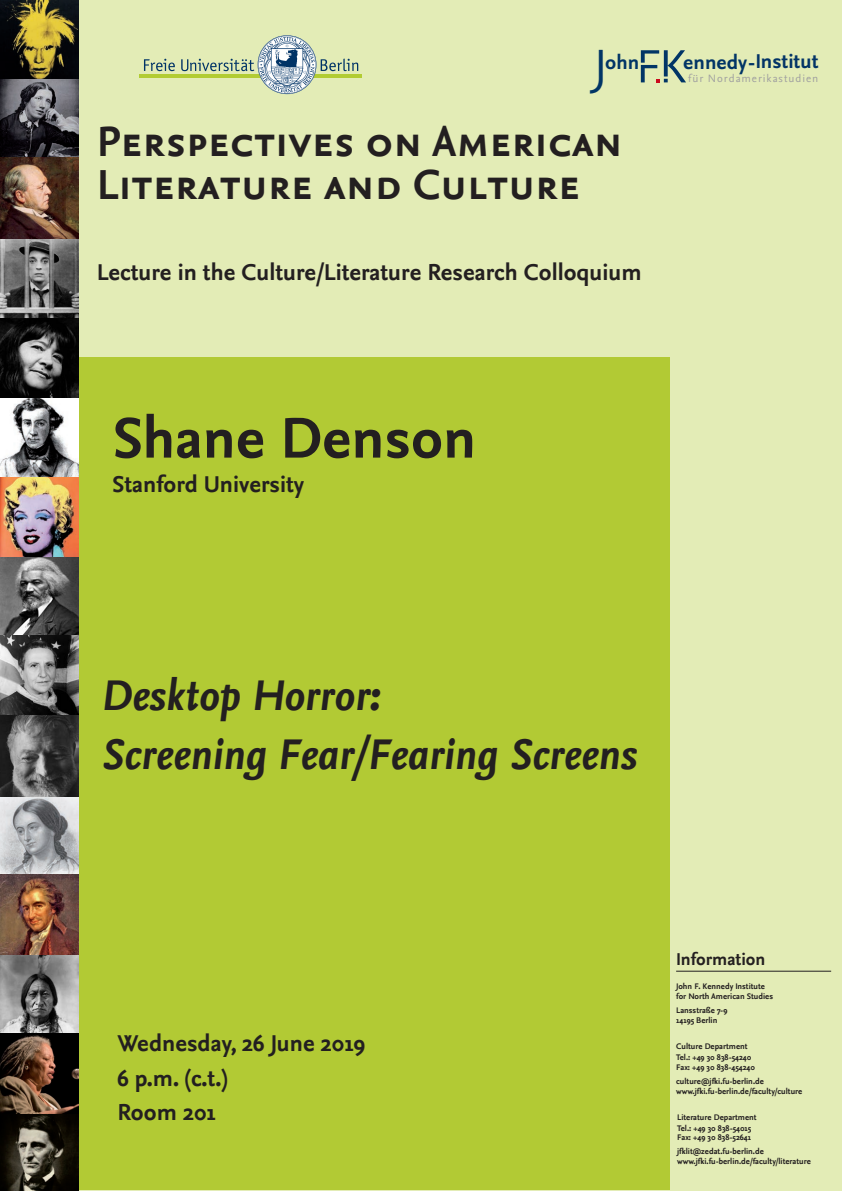
<style>
.page{position:relative;width:842px;height:1191px;background:#e3ecb6}
.page>*{position:absolute;margin:0;border:0;box-sizing:border-box;transform-origin:0 0}
.Text_-_Referenten{font:700 60px "Nexus Sans";color:#231f20}
.t1{font:48.8px "Nexus Sans";color:#013566}
.Text_-_Veranstaltung{font:italic 700 45px/59px "Nexus Sans";color:#231f20}
.Titel_-_Haupttitel{font:44px/42.7px "Nexus Sans Bold SC";color:#231f20}
.Text_-_Herkunft_Datu{font:700 24px "Nexus Sans";color:#231f20}
.Titel_-_Untertitel{font:700 24px "Nexus Sans";color:#231f20}
.t2{font:700 20.9px "Nexus Sans";color:#033466}
.t3{font:700 20.9px "Nexus Sans";color:#013566}
.Information_-_Übersc{font:700 18px "Nexus Sans";color:#231f20}
.t4{font:11.1px "Nexus Sans";letter-spacing:.085em;color:#a0a0a0}
.Information_-_Text{font:700 8.5px/9.9px "Nexus Sans";color:#231f20}
.s1{color:#013566}
</style>
<div class="page">
<div style="left:79px;top:357px;width:591px;height:832px;background:#b2ca34"></div>
<img style="left:0;top:0;width:79px;height:1191px">
<svg style="left:144px;top:59px;width:31px;height:12px"></svg>
<hr style="left:140px;top:74px;width:221px;height:4px;background:#b2cc33">
<svg style="left:181px;top:35px;width:177px;height:59px"></svg>
<svg style="left:641px;top:50px;width:45px;height:32px"></svg>
<hr style="left:676px;top:970px;width:155px;height:1px;background:#231f20">
<p class="t1" style="left:593px;top:39px;width:16px">J</p>
<p class="t3" style="left:605px;top:50px;width:36px">ohn</p>
<p class="t2" style="left:683px;top:50px;width:137px"><span class="s1">ennedy-</span>Institut</p>
<p class="t4" style="left:688px;top:72px;width:132px">für Nordamerikastudien</p>
<p class="Titel_-_Haupttitel" style="left:97px;top:120px;width:528px">Perspectives on American<br>Literature and Culture</p>
<p class="Titel_-_Untertitel" style="left:97px;top:259px;width:547px">Lecture in the Culture/Literature Research Colloquium</p>
<p class="Text_-_Referenten" style="left:112px;top:404px;width:365px">Shane Denson</p>
<p class="Text_-_Herkunft_Datu" style="left:112px;top:470px;width:193px">Stanford University</p>
<p class="Text_-_Veranstaltung" style="left:101px;top:666px;width:537px">Desktop Horror:<br>Screening Fear/Fearing Screens</p>
<p class="Text_-_Herkunft_Datu" style="left:117px;top:1030px;width:249px">Wednesday, 26 June 2019</p>
<p class="Text_-_Herkunft_Datu" style="left:117px;top:1064px;width:111px">6 p.m. (c.t.)</p>
<p class="Text_-_Herkunft_Datu" style="left:117px;top:1098px;width:100px">Room 201</p>
<p class="Information_-_Übersc" style="left:676px;top:948px;width:91px">Information</p>
<p class="Information_-_Text" style="left:676px;top:981px;width:98px">John F. Kennedy Institute for North American Studies</p>
<p class="Information_-_Text" style="left:676px;top:1005px;width:53px">Lansstraße 7-9<br>14195 Berlin</p>
<p class="Information_-_Text" style="left:676px;top:1041px;width:73px">Culture Department</p>
<p class="Information_-_Text" style="left:676px;top:1052px;width:80px">Tel.: +49 30 838-54240<br>Fax: +49 30 838-454240</p>
<p class="Information_-_Text" style="left:676px;top:1076px;width:128px">culture@jfki.fu-berlin.de www.jfki.fu-berlin.de/faculty/culture</p>
<p class="Information_-_Text" style="left:677px;top:1112px;width:81px">Literature Department</p>
<p class="Information_-_Text" style="left:677px;top:1122px;width:76px">Tel.: +49 30 838-54015<br>Fax: +49 30 838-52641</p>
<p class="Information_-_Text" style="left:677px;top:1146px;width:135px">jfklit@zedat.fu-berlin.de www.jfki.fu-berlin.de/faculty/literature</p>
</div>
